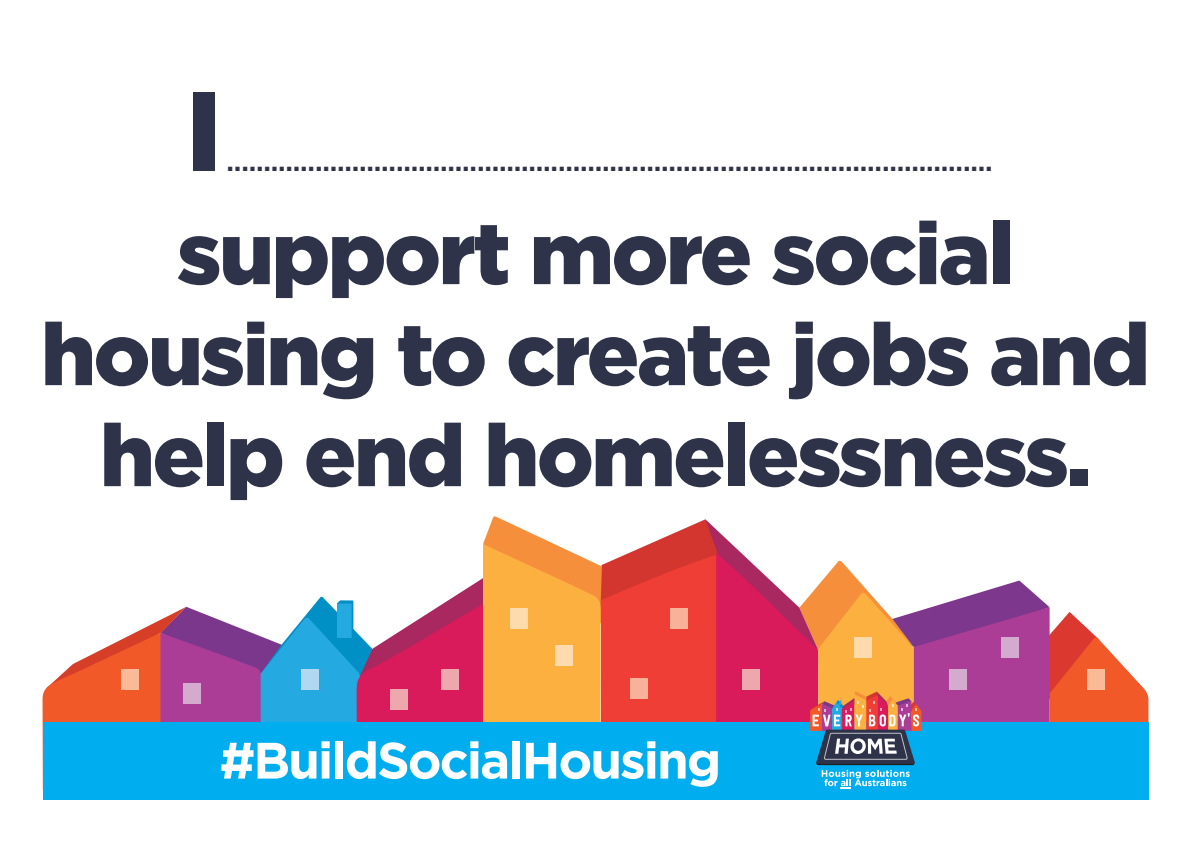
<style>
.page{position:relative;width:1191px;height:842px;background:#fff}
.page>*{position:absolute;margin:0;border:0;box-sizing:border-box;transform-origin:0 0}
.bullets{font:900 112.8px "Gotham";color:#2f3349}
.bullets-2{font:900 87px/101px "Gotham";letter-spacing:-.03em;color:#2f3349;text-align:center}
.bullets-3{font:700 51px "Gotham";letter-spacing:-.04em;color:#fff}
.bullets-4{font:500 30.8px "Gotham";color:#2f3349}
</style>
<div class="page">
<svg style="left:42px;top:516px;width:1106px;height:284px"></svg>
<p class="bullets" style="left:185px;top:53px;width:38px">I</p>
<p class="bullets-4" style="left:226px;top:140px;width:768px">........................................................................................................</p>
<p class="bullets-2" style="left:41px;top:202px;width:1110px">support more social housing to create jobs and help end homelessness.</p>
<p class="bullets-3" style="left:220px;top:727px;width:503px">#BuildSocialHousing</p>
</div>
